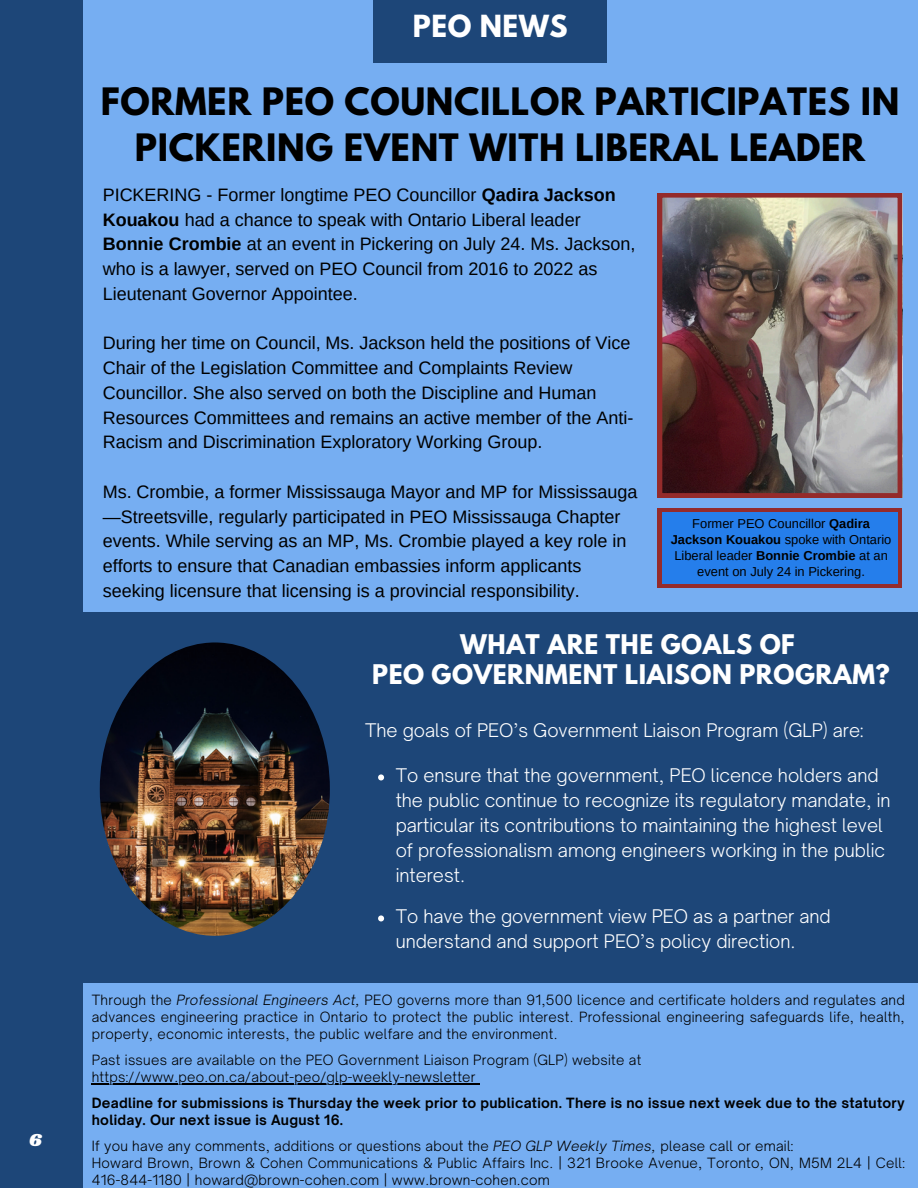
<style>
.page{position:relative;width:918px;height:1188px;background:#fff}
.page>*{position:absolute;margin:0;border:0;box-sizing:border-box;transform-origin:0 0}
.t1{font:700 33.45px/46.2px "League Spartan";letter-spacing:.02em;color:#000;text-align:center}
.t2{font:700 27px "League Spartan";letter-spacing:.02em;color:#fff}
.t3{font:700 24px/30.3px "League Spartan";letter-spacing:.02em;color:#fff;text-align:center}
.t4{font:18px/24.8px "Arimo";color:#000}
.t5{font:300 18px/25px "Open Sauce One";color:#fff}
.t6{font:18px "Shrikhand";color:#fff}
.t7{font:300 13.5px/16.8px "Open Sauce One";letter-spacing:.02em;color:#000;text-align:justify}
.t8{font:700 13.5px/16.8px "Open Sauce One";letter-spacing:.02em;color:#000}
.t9{font:12.9px/16px "Arimo";color:#000;text-align:center}
.s1{font-weight:700}
.s2{font-style:italic}
</style>
<div class="page">
<div style="left:63px;top:0;width:855px;height:1188px;background:#76aef2"></div>
<div style="left:0;top:0;width:82px;height:1188px;background:#1d4678"></div>
<div style="left:72px;top:612px;width:846px;height:370px;background:#1d4678"></div>
<img style="left:99px;top:642px;width:231px;height:294px">
<svg style="left:378px;top:774px;width:6px;height:6px"></svg>
<svg style="left:378px;top:915px;width:6px;height:6px"></svg>
<hr style="left:92px;top:1083px;width:384px;height:1px;background:#000">
<div style="left:658px;top:508px;width:244px;height:79px;background:#942b2b"></div>
<div style="left:662px;top:512px;width:236px;height:71px;background:#257eeb"></div>
<img style="left:658px;top:193px;width:244px;height:305px">
<div style="left:374px;top:0;width:233px;height:62px;background:#1d4678"></div>
<p class="t6" style="left:29px;top:1127px;width:15px">6</p>
<p class="t2" style="left:413px;top:13px;width:156px">PEO NEWS</p>
<p class="t1" style="left:101px;top:83px;width:800px">FORMER PEO COUNCILLOR PARTICIPATES IN<br>PICKERING EVENT WITH LIBERAL LEADER</p>
<p class="t4" style="left:103px;top:182px;width:534px">PICKERING - Former longtime PEO Councillor <span class="s1">Qadira Jackson Kouakou</span> had a chance to speak with Ontario Liberal leader <span class="s1">Bonnie Crombie</span> at an event in Pickering on July 24. Ms. Jackson, who is a lawyer, served on PEO Council from 2016 to 2022 as Lieutenant Governor Appointee.</p>
<h5 class="t4" style="left:103px;top:331px;width:532px">During her time on Council, Ms. Jackson held the positions of Vice Chair of the Legislation Committee and Complaints Review Councillor. She also served on both the Discipline and Human Resources Committees and remains an active member of the Anti-Racism and Discrimination Exploratory Working Group.</h5>
<p class="t4" style="left:103px;top:479px;width:536px">Ms. Crombie, a former Mississauga Mayor and MP for Mississauga —Streetsville, regularly participated in PEO Mississauga Chapter events. While serving as an MP, Ms. Crombie played a key role in efforts to ensure that Canadian embassies inform applicants seeking licensure that licensing is a provincial responsibility.</p>
<p class="t9" style="left:671px;top:515px;width:222px">Former PEO Councillor <span class="s1">Qadira<br>Jackson Kouakou</span> spoke with Ontario<br>Liberal leader <span class="s1">Bonnie Crombie</span> at an event on July 24 in Pickering.</p>
<h4 class="t3" style="left:372px;top:632px;width:519px">WHAT ARE THE GOALS OF<br>PEO GOVERNMENT LIAISON PROGRAM?</h4>
<h2 class="t5" style="left:365px;top:718px;width:500px">The goals of PEO’s Government Liaison Program (GLP) are:</h2>
<h1 class="t5" style="left:396px;top:763px;width:497px">To ensure that the government, PEO licence holders and the public continue to recognize its regulatory mandate, in particular its contributions to maintaining the highest level of professionalism among engineers working in the public interest.</h1>
<h4 class="t5" style="left:396px;top:904px;width:437px">To have the government view PEO as a partner and understand and support PEO’s policy direction.</h4>
<h4 class="t7" style="left:92px;top:991px;width:815px">Through the <span class="s2">Professional Engineers Act,</span> PEO governs more than 91,500 licence and certificate holders and regulates and advances engineering practice in Ontario to protect the public interest. Professional engineering safeguards life, health, property, economic interests, the public welfare and the environment.</h4>
<p class="t7" style="left:92px;top:1051px;width:551px">Past issues are available on the PEO Government Liaison Program (GLP) website at</p>
<p class="t7" style="left:92px;top:1068px;width:385px">https://www.peo.on.ca/about-peo/glp-weekly-newsletter</p>
<p class="t8" style="left:92px;top:1094px;width:815px">Deadline for submissions is Thursday the week prior to publication. There is no issue next week due to the statutory holiday. Our next issue is August 16.</p>
<h3 class="t7" style="left:92px;top:1137px;width:703px">If you have any comments, additions or questions about the <span class="s2">PEO GLP Weekly Times,</span> please call or email:</h3>
<h4 class="t7" style="left:92px;top:1154px;width:815px">Howard Brown, Brown &amp; Cohen Communications &amp; Public Affairs Inc. | 321 Brooke Avenue, Toronto, ON, M5M 2L4 | Cell:<br>416-844-1180 | howard@brown-cohen.com | www.brown-cohen.com</h4>
</div>
